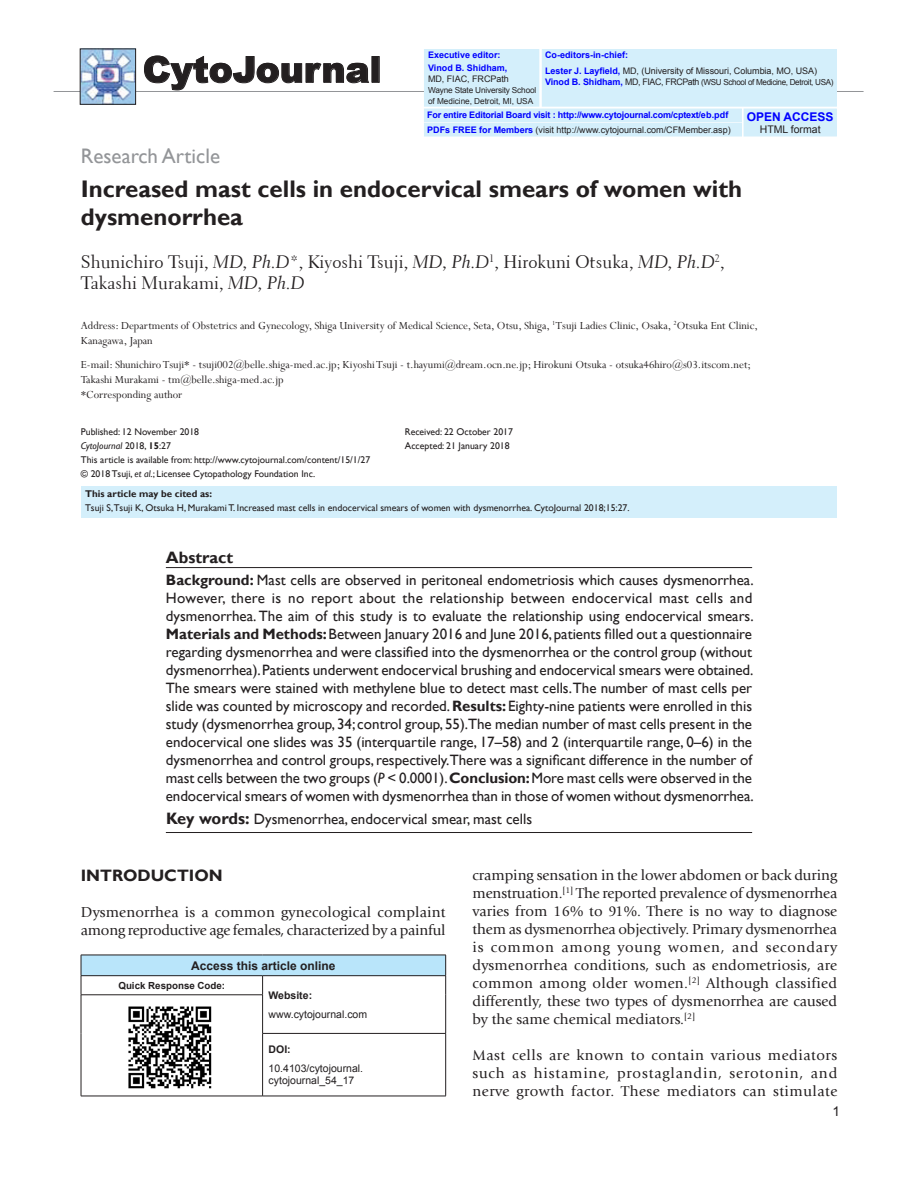
<style>
.page{position:relative;width:918px;height:1188px;background:#fff}
.page>*{position:absolute;margin:0;border:0;box-sizing:border-box;transform-origin:0 0}
.t1{font:900 36px "Arial";color:#231f20}
.t2{font:700 24px/28.8px "Gill Sans";color:#231f20}
.t3{font:21px "Gill Sans";color:#939598}
.t4{font:18px/21px "Transitional 521 BT Roman A";color:#231f20}
.t5{font:700 16.5px "Gill Sans";color:#231f20}
.t6{font:15px/18px "Gill Sans";letter-spacing:-.005em;color:#231f20;text-align:justify}
.t7{font:15px/18px "Giovanni Std";color:#231f20;text-align:justify}
.t8{font:13.5px "Arial";color:#231f20}
.t9{font:12px/15px "Perpetua";color:#231f20}
.t10{font:700 12px "Arial";color:#231f20}
.t11{font:700 12px "Arial";color:#00f}
.t12{font:10.5px/12.6px "Arial";color:#231f20}
.t13{font:700 10.5px "Arial";color:#231f20}
.t14{font:9.75px/13.8px "Gill Sans";color:#231f20}
.t15{font:700 9.75px "Gill Sans";color:#231f20}
.t16{font:italic 9.75px "Gill Sans";color:#231f20}
.t17{font:700 9.75px "Arial";color:#231f20}
.t18{font:700 9px/14.9px "Arial";letter-spacing:-.02em;color:#00f}
.t19{font:9px/15.9px "Arial";letter-spacing:-.005em;color:#231f20}
.t20{font:700 9px/12.9px "Arial";color:#00f}
.t21{font:8.25px "Arial";letter-spacing:-.04em;color:#231f20}
.t22{font:8.25px/10.8px "Arial";letter-spacing:-.02em;color:#231f20}
.s1{font-weight:700;color:#00f}
.s2{font-weight:400;color:#231f20}
.s3{font-weight:700;font-size:9px;color:#00f}
.s4{font-size:9px}
.s5{font-family:"Transitional 521 BT Cursive A"}
.s6{font-style:normal}
.s7{font-weight:700;font-style:normal}
.s8{font-style:italic}
.s9{font-weight:700}
.s10{font-weight:700;font-size:16.5px}
</style>
<div class="page">
<div style="left:81px;top:955px;width:365px;height:21px;background:#b9e5fa"></div>
<hr style="left:81px;top:1096px;width:182px;height:1px;background:#231f20">
<hr style="left:81px;top:955px;width:182px;height:1px;background:#231f20">
<hr style="left:263px;top:955px;width:183px;height:1px;background:#231f20">
<hr style="left:81px;top:975px;width:182px;height:1px;background:#231f20">
<svg style="left:81px;top:955px;width:1px;height:40px"></svg>
<hr style="left:263px;top:975px;width:183px;height:1px;background:#231f20">
<svg style="left:445px;top:955px;width:1px;height:40px"></svg>
<hr style="left:445px;top:995px;width:1px;height:38px;background:#231f20">
<hr style="left:81px;top:995px;width:182px;height:1px;background:#231f20">
<hr style="left:81px;top:995px;width:1px;height:38px;background:#231f20">
<hr style="left:81px;top:1033px;width:1px;height:63px;background:#231f20">
<hr style="left:445px;top:1034px;width:1px;height:62px;background:#231f20">
<hr style="left:263px;top:1096px;width:183px;height:1px;background:#231f20">
<svg style="left:262px;top:976px;width:1px;height:19px"></svg>
<hr style="left:262px;top:995px;width:1px;height:38px;background:#231f20">
<hr style="left:262px;top:1034px;width:1px;height:62px;background:#231f20">
<hr style="left:262px;top:1033px;width:184px;height:1px;background:#231f20">
<img style="left:128px;top:1006px;width:84px;height:83px">
<hr style="left:166px;top:567px;width:586px;height:1px;background:#231f20">
<hr style="left:166px;top:832px;width:586px;height:1px;background:#231f20">
<div style="left:81px;top:486px;width:756px;height:31px;background:#d4effb"></div>
<hr style="left:54px;top:91px;width:810px;height:1px;background:#939598">
<svg style="left:144px;top:56px;width:225px;height:35px"></svg>
<div style="left:372px;top:56px;width:8px;height:27px;border:1px solid #231f20"></div>
<img style="left:82px;top:51px;width:52px;height:51px">
<div style="left:80px;top:49px;width:56px;height:55px;border:1px solid #231f20"></div>
<div style="left:533px;top:88px;width:14px;height:8px;background:#f6fbfe"></div>
<div style="left:542px;top:50px;width:294px;height:56px;background:#d4effb"></div>
<div style="left:542px;top:49px;width:295px;height:57px;border:1px solid #d4effb"></div>
<div style="left:424px;top:50px;width:115px;height:56px;background:#d4effb"></div>
<div style="left:424px;top:49px;width:115px;height:57px;border:1px solid #d4effb"></div>
<div style="left:424px;top:109px;width:317px;height:13px;background:#d4effb"></div>
<div style="left:424px;top:124px;width:318px;height:12px;background:#d4effb"></div>
<div style="left:744px;top:109px;width:92px;height:27px;background:#d4effb"></div>
<h1 class="t1" style="left:143px;top:43px;width:240px">CytoJournal</h1>
<p class="t19" style="left:545px;top:47px;width:274px"><span class="s1">Co‑editors‑in‑chief:<br>Lester J. Layfield,</span> MD, (University of Missouri, Columbia, MO, USA)</p>
<p class="t20" style="left:428px;top:49px;width:81px">Executive editor:<br>Vinod B. Shidham,</p>
<p class="t19" style="left:428px;top:71px;width:82px">MD, FIAC, FRCPath</p>
<p class="t22" style="left:428px;top:85px;width:110px">Wayne State University School of Medicine, Detroit, MI, USA</p>
<p class="t18" style="left:427px;top:108px;width:305px">For entire Editorial Board visit : http://www.cytojournal.com/cptext/eb.pdf<br>PDFs FREE for Members <span class="s2">(visit http://www.cytojournal.com/CFMember.asp)</span></p>
<p class="t11" style="left:747px;top:108px;width:88px">OPEN ACCESS</p>
<p class="t21" style="left:545px;top:77px;width:290px"><span class="s3">Vinod B. Shidham,</span> <span class="s4">MD, FIAC, FRCPath</span> (WSU School of Medicine, Detroit, USA)</p>
<p class="t12" style="left:760px;top:123px;width:62px">HTML format</p>
<h3 class="t3" style="left:81px;top:144px;width:141px">Research Article</h3>
<h2 class="t2" style="left:81px;top:175px;width:663px">Increased mast cells in endocervical smears of women with dysmenorrhea</h2>
<p class="t4" style="left:81px;top:251px;width:645px">Shunichiro Tsuji, <span class="s5">MD, Ph.D</span>*, Kiyoshi Tsuji, <span class="s5">MD, Ph.D</span><sup>1</sup>, Hirokuni Otsuka, <span class="s5">MD, Ph.D</span><sup>2</sup>,<br>Takashi Murakami, <span class="s5">MD, Ph.D</span></p>
<p class="t9" style="left:81px;top:318px;width:679px">Address: Departments of Obstetrics and Gynecology, Shiga University of Medical Science, Seta, Otsu, Shiga, <sup>1</sup>Tsuji Ladies Clinic, Osaka, <sup>2</sup>Otsuka Ent Clinic,<br>Kanagawa, Japan</p>
<p class="t9" style="left:81px;top:357px;width:672px">E‑mail: Shunichiro Tsuji* ‑ tsuji002@belle.shiga‑med.ac.jp; Kiyoshi Tsuji ‑ t.hayumi@dream.ocn.ne.jp; Hirokuni Otsuka ‑ otsuka46hiro@s03.itscom.net;<br>Takashi Murakami ‑ tm@belle.shiga‑med.ac.jp<br>*Corresponding author</p>
<p class="t14" style="left:81px;top:425px;width:120px">Published: 12 November 2018</p>
<p class="t14" style="left:405px;top:425px;width:110px">Received: 22 October 2017</p>
<p class="t16" style="left:81px;top:440px;width:92px">CytoJournal <span class="s6">2018,</span> <span class="s7">15</span><span class="s6">:27</span></p>
<p class="t14" style="left:405px;top:439px;width:106px">Accepted: 21 January 2018</p>
<p class="t14" style="left:81px;top:453px;width:291px">This article is available from: http://www.cytojournal.com/content/15/1/27 © 2018 Tsuji, <span class="s8">et al</span>.; Licensee Cytopathology Foundation Inc.</p>
<p class="t15" style="left:85px;top:488px;width:128px">This article may be cited as:</p>
<p class="t14" style="left:85px;top:501px;width:546px">Tsuji S,Tsuji K, Otsuka H, Murakami T. Increased mast cells in endocervical smears of women with dysmenorrhea. CytoJournal 2018;15:27.</p>
<p class="t5" style="left:166px;top:548px;width:69px">Abstract</p>
<p class="t6" style="left:166px;top:572px;width:589px"><span class="s9">Background:</span> Mast cells are observed in peritoneal endometriosis which causes dysmenorrhea.<br>However, there is no report about the relationship between endocervical mast cells and dysmenorrhea. The aim of this study is to evaluate the relationship using endocervical smears.<br><span class="s9">Materials and Methods:</span> Between January 2016 and June 2016, patients filled out a questionnaire regarding dysmenorrhea and were classified into the dysmenorrhea or the control group (without dysmenorrhea). Patients underwent endocervical brushing and endocervical smears were obtained.<br>The smears were stained with methylene blue to detect mast cells.The number of mast cells per slide was counted by microscopy and recorded. <span class="s9">Results:</span> Eighty‑nine patients were enrolled in this study (dysmenorrhea group, 34; control group, 55).The median number of mast cells present in the endocervical one slides was 35 (interquartile range, 17–58) and 2 (interquartile range, 0–6) in the dysmenorrhea and control groups, respectively.There was a significant difference in the number of mast cells between the two groups (<span class="s8">P</span> &lt; 0.0001). <span class="s9">Conclusion:</span> More mast cells were observed in the endocervical smears of women with dysmenorrhea than in those of women without dysmenorrhea.</p>
<p class="t6" style="left:166px;top:810px;width:367px"><span class="s10">Key words:</span> Dysmenorrhea, endocervical smear, mast cells</p>
<p class="t5" style="left:81px;top:865px;width:143px">INTRODUCTION</p>
<p class="t7" style="left:81px;top:903px;width:366px">Dysmenorrhea is a common gynecological complaint among reproductive age females, characterized by a painful</p>
<p class="t10" style="left:191px;top:958px;width:146px">Access this article online</p>
<p class="t17" style="left:118px;top:979px;width:108px">Quick Response Code:</p>
<p class="t13" style="left:269px;top:988px;width:45px">Website:</p>
<p class="t12" style="left:269px;top:1008px;width:100px">www.cytojournal.com</p>
<p class="t13" style="left:269px;top:1042px;width:24px">DOI:</p>
<p class="t12" style="left:269px;top:1062px;width:96px">10.4103/cytojournal. cytojournal_54_17</p>
<p class="t7" style="left:472px;top:866px;width:366px">cramping sensation in the lower abdomen or back during menstruation.<sup>[1]</sup> The reported prevalence of dysmenorrhea varies from 16% to 91%. There is no way to diagnose them as dysmenorrhea objectively. Primary dysmenorrhea is common among young women, and secondary dysmenorrhea conditions, such as endometriosis, are common among older women.<sup>[2]</sup> Although classified differently, these two types of dysmenorrhea are caused by the same chemical mediators.<sup>[2]</sup></p>
<p class="t7" style="left:472px;top:1046px;width:366px">Mast cells are known to contain various mediators such as histamine, prostaglandin, serotonin, and nerve growth factor. These mediators can stimulate</p>
<p class="t8" style="left:832px;top:1102px;width:9px">1</p>
</div>
